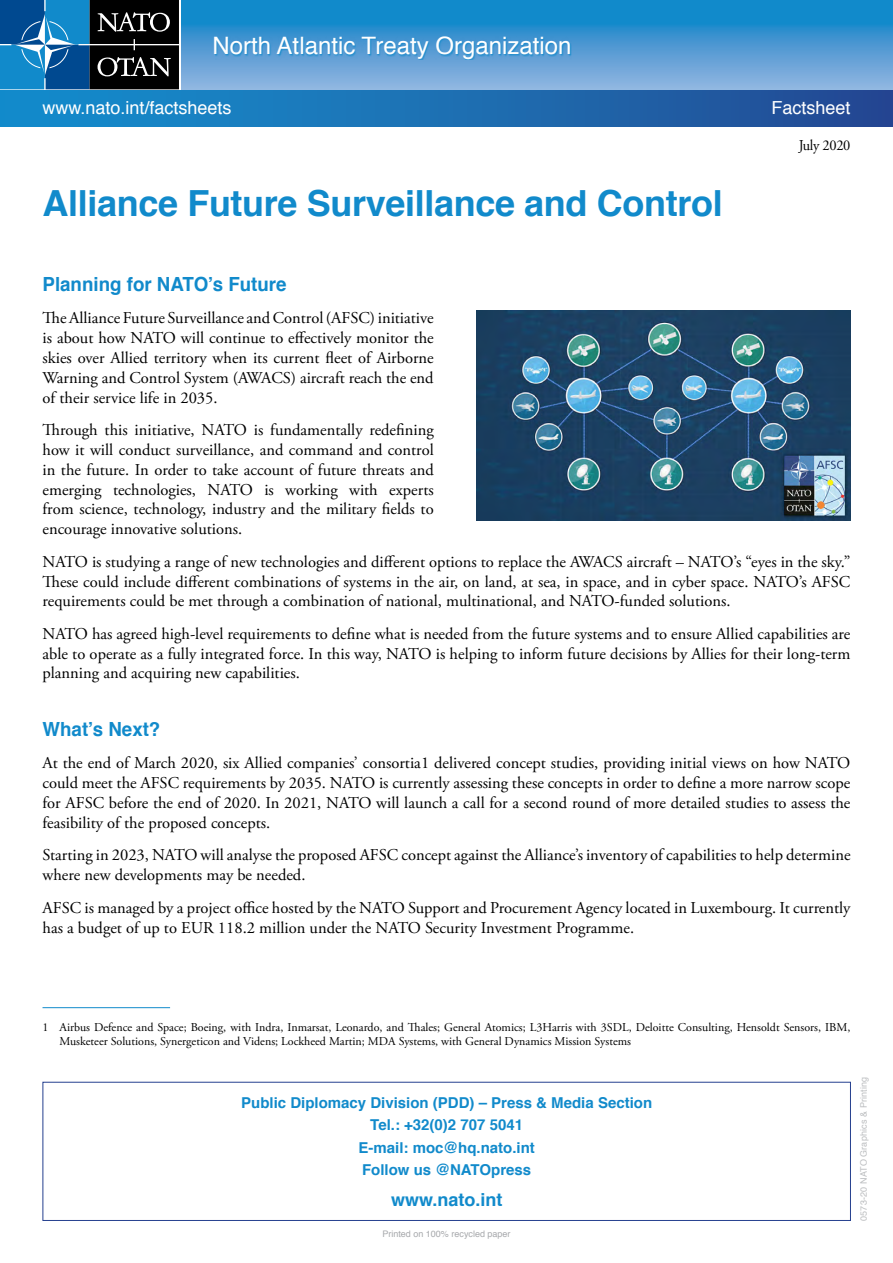
<style>
.page{position:relative;width:893px;height:1263px;background:#fff}
.page>*{position:absolute;margin:0;border:0;box-sizing:border-box;transform-origin:0 0}
.t1{font:700 36px "Helvetica";letter-spacing:-.01em;color:#118acb}
.t2{font:24px "Helvetica";color:#fff}
.Sub-title{font:700 19.5px "Helvetica";color:#118acb;scale:.96 1}
.t3{font:18px "Helvetica";color:#fff}
.t4{font:700 18px "Helvetica";color:#118acb}
.Body{font:16.5px/19.8px "Adobe Garamond Pro";color:#000;text-align:justify}
.t5{font:700 15px/22.5px "Helvetica";color:#118acb;text-align:center}
.t6{font:15px "Adobe Garamond Pro";letter-spacing:-.02em;color:#000;scale:.96 1}
.Footnote{font:12px/14.4px "Adobe Garamond Pro";color:#000}
.t7{font:9px "Helvetica";letter-spacing:.02em;color:#bcbec0}
.t8{font:9px "Helvetica";color:#a7a9ac}
</style>
<div class="page">
<svg style="left:181px;top:0;width:712px;height:89px;background:#4799d3"></svg>
<svg style="left:0;top:89px;width:180px;height:2px"></svg>
<svg style="left:0;top:0;width:179px;height:89px;background:#1f4b69"></svg>
<div style="left:215px;top:36px;width:357px;height:24px;background:#118acb;opacity:.75"></div>
<div style="left:0;top:91px;width:893px;height:36px;background:linear-gradient(to right,#1491cf,#254a93)"></div>
<div style="left:43px;top:1082px;width:808px;height:139px;border:1px solid #25408f"></div>
<hr style="left:43px;top:1007px;width:127px;height:1px;background:#118acb">
<img style="left:476px;top:310px;width:374px;height:211px">
<p class="t2" style="left:213px;top:27px;width:360px">North Atlantic Treaty Organization</p>
<p class="t3" style="left:43px;top:94px;width:191px">www.nato.int/factsheets</p>
<p class="t3" style="left:771px;top:94px;width:81px">Factsheet</p>
<p class="t1" style="left:43px;top:175px;width:682px">Alliance Future Surveillance and Control</p>
<p class="t6" style="left:799px;top:136px;width:55px">July 2020</p>
<p class="Sub-title" style="left:43px;top:268px;width:256px">Planning for NATO’s Future</p>
<p class="Body" style="left:43px;top:309px;width:393px">The Alliance Future Surveillance and Control (AFSC) initiative is about how NATO will continue to effectively monitor the skies over Allied territory when its current fleet of Airborne Warning and Control System (AWACS) aircraft reach the end of their service life in 2035.</p>
<p class="Body" style="left:43px;top:421px;width:393px">Through this initiative, NATO is fundamentally redefining how it will conduct surveillance, and command and control in the future. In order to take account of future threats and emerging technologies, NATO is working with experts from science, technology, industry and the military fields to encourage innovative solutions.</p>
<p class="Body" style="left:43px;top:552px;width:809px">NATO is studying a range of new technologies and different options to replace the AWACS aircraft – NATO’s “eyes in the sky.” These could include different combinations of systems in the air, on land, at sea, in space, and in cyber space. NATO’s AFSC requirements could be met through a combination of national, multinational, and NATO-funded solutions.</p>
<p class="Body" style="left:43px;top:624px;width:809px">NATO has agreed high-level requirements to define what is needed from the future systems and to ensure Allied capabilities are able to operate as a fully integrated force. In this way, NATO is helping to inform future decisions by Allies for their long-term planning and acquiring new capabilities.</p>
<p class="Sub-title" style="left:43px;top:713px;width:124px">What’s Next?</p>
<p class="Body" style="left:43px;top:754px;width:809px">At the end of March 2020, six Allied companies’ consortia1 delivered concept studies, providing initial views on how NATO could meet the AFSC requirements by 2035. NATO is currently assessing these concepts in order to define a more narrow scope for AFSC before the end of 2020. In 2021, NATO will launch a call for a second round of more detailed studies to assess the feasibility of the proposed concepts.</p>
<p class="Body" style="left:43px;top:846px;width:809px">Starting in 2023, NATO will analyse the proposed AFSC concept against the Alliance’s inventory of capabilities to help determine where new developments may be needed.</p>
<p class="Body" style="left:43px;top:898px;width:809px">AFSC is managed by a project office hosted by the NATO Support and Procurement Agency located in Luxembourg. It currently has a budget of up to EUR 118.2 million under the NATO Security Investment Programme.</p>
<p class="Footnote" style="left:60px;top:1020px;width:792px;text-indent:-17px">1 Airbus Defence and Space; Boeing, with Indra, Inmarsat, Leonardo, and Thales; General Atomics; L3Harris with 3SDL, Deloitte Consulting, Hensoldt Sensors, IBM,<br>Musketeer Solutions, Synergeticon and Videns; Lockheed Martin; MDA Systems, with General Dynamics Mission Systems</p>
<p class="t5" style="left:241px;top:1091px;width:412px">Public Diplomacy Division (PDD) – Press &amp; Media Section<br>Tel.: +32(0)2 707 5041<br>E-mail: moc@hq.nato.int</p>
<p class="t5" style="left:362px;top:1159px;width:171px">Follow us @NATOpress</p>
<p class="t4" style="left:391px;top:1185px;width:113px">www.nato.int</p>
<p class="t8" style="left:382px;top:1227px;width:130px">Printed on 100% recycled paper</p>
<p class="t7" style="left:857px;top:1221px;width:146px;rotate:-90deg">0573-20 NATO Graphics &amp; Printing</p>
</div>
